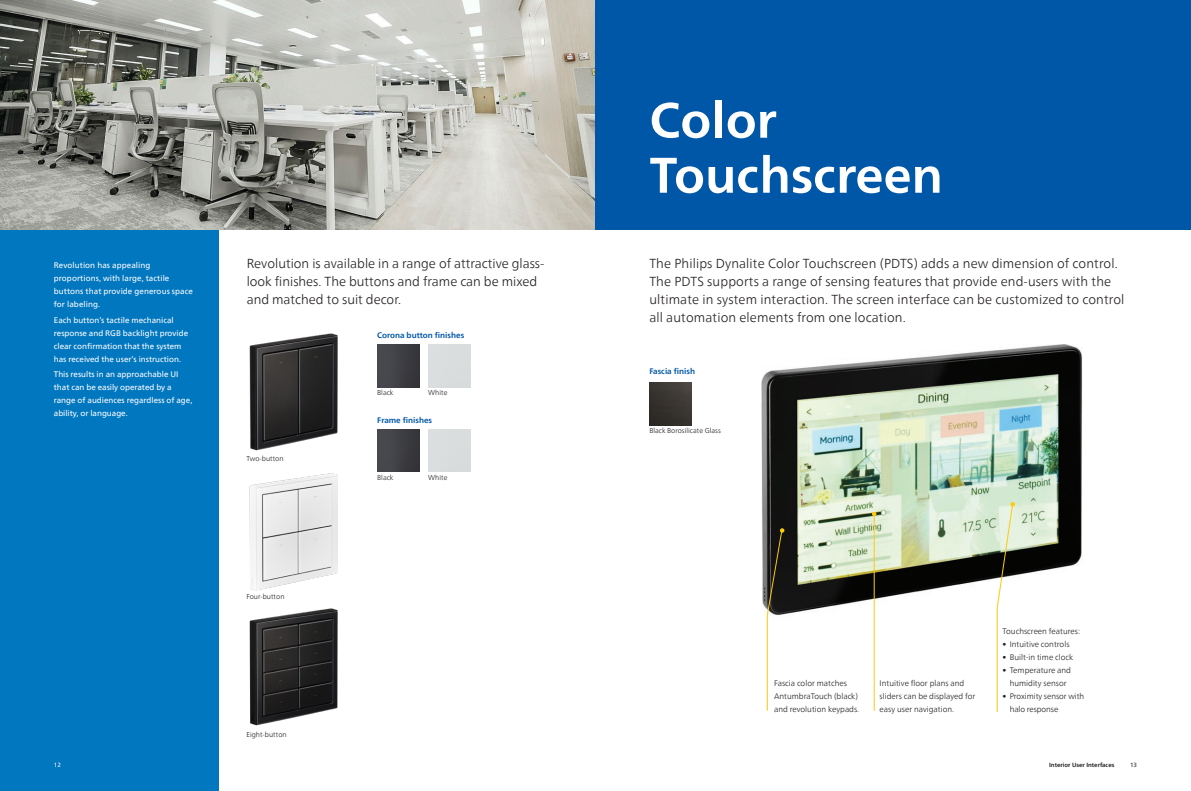
<style>
.page{position:relative;width:1191px;height:791px;background:#fff}
.page>*{position:absolute;margin:0;border:0;box-sizing:border-box;transform-origin:0 0}
.t1{font:700 50px/55px "Neue Frutiger World";color:#fff}
.t2{font:300 13px/18px "Neue Frutiger World";letter-spacing:.01em;color:#231f20}
.t3{font:8px/13px "Neue Frutiger World";color:#fff}
.t4{font:300 8px/13px "Neue Frutiger World";color:#231f20}
.t5{font:700 8px "Neue Frutiger World";color:#0157a7}
.t6{font:300 7px "Neue Frutiger World";color:#231f20}
.t7{font:700 6px "Neue Frutiger World";color:#231f20}
.t8{font:6px "Neue Frutiger World";color:#231f20}
.t9{font:6px "Neue Frutiger World";color:#fff}
</style>
<div class="page">
<div style="left:0;top:224px;width:218px;height:567px;background:#0077bf"></div>
<img style="left:218px;top:308px;width:120px;height:143px">
<img style="left:218px;top:451px;width:120px;height:132px">
<img style="left:218px;top:583px;width:120px;height:168px">
<img style="left:0;top:0;width:595px;height:230px">
<div style="left:595px;top:0;width:596px;height:230px;background:#0157a7"></div>
<img style="left:761px;top:345px;width:321px;height:287px">
<svg style="left:767px;top:528px;width:17px;height:183px"></svg>
<hr style="left:874px;top:513px;width:1px;height:198px;background:#feca0a">
<svg style="left:872px;top:512px;width:4px;height:4px"></svg>
<svg style="left:996px;top:502px;width:19px;height:210px"></svg>
<img style="left:649px;top:382px;width:43px;height:43px">
<img style="left:377px;top:345px;width:43px;height:42px">
<img style="left:377px;top:429px;width:43px;height:43px">
<p class="t3" style="left:54px;top:258px;width:141px">Revolution has appealing proportions, with large, tactile buttons that provide generous space for labeling.</p>
<p class="t3" style="left:54px;top:313px;width:136px">Each button’s tactile mechanical response and RGB backlight provide clear confirmation that the system has received the user’s instruction.</p>
<p class="t3" style="left:54px;top:368px;width:140px">This results in an approachable UI that can be easily operated by a range of audiences regardless of age, ability, or language.</p>
<p class="t9" style="left:54px;top:760px;width:8px">12</p>
<p class="t2" style="left:247px;top:254px;width:299px">Revolution is available in a range of attractive glass&shy;look finishes. The buttons and frame can be mixed and matched to suit decor.</p>
<p class="t5" style="left:377px;top:328px;width:88px">Corona button finishes</p>
<p class="t6" style="left:377px;top:387px;width:18px">Black</p>
<p class="t6" style="left:428px;top:387px;width:21px">White</p>
<p class="t6" style="left:246px;top:453px;width:39px">Two-button</p>
<p class="t6" style="left:246px;top:591px;width:40px">Four-button</p>
<p class="t6" style="left:246px;top:729px;width:42px">Eight-button</p>
<p class="t5" style="left:377px;top:413px;width:56px">Frame finishes</p>
<p class="t6" style="left:377px;top:472px;width:18px">Black</p>
<p class="t6" style="left:428px;top:472px;width:21px">White</p>
<h1 class="t1" style="left:649px;top:92px;width:295px">Color<br>Touchscreen</h1>
<p class="t2" style="left:649px;top:254px;width:476px">The Philips Dynalite Color Touchscreen (PDTS) adds a new dimension of control.<br>The PDTS supports a range of sensing features that provide end-users with the ultimate in system interaction. The screen interface can be customized to control all automation elements from one location.</p>
<p class="t5" style="left:649px;top:364px;width:47px">Fascia finish</p>
<p class="t6" style="left:649px;top:425px;width:73px">Black Borosilicate Glass</p>
<p class="t4" style="left:774px;top:677px;width:87px">Fascia color matches<br>AntumbraTouch (black) and revolution keypads.</p>
<p class="t4" style="left:879px;top:677px;width:97px">Intuitive floor plans and sliders can be displayed for easy user navigation.</p>
<p class="t4" style="left:1002px;top:625px;width:79px">Touchscreen features:</p>
<p class="t4" style="left:1002px;top:638px;width:68px">• Intuitive controls</p>
<p class="t4" style="left:1002px;top:651px;width:72px">• Built-in time clock</p>
<p class="t4" style="left:1002px;top:664px;width:70px;text-align:center">• Temperature and humidity sensor</p>
<p class="t4" style="left:1009px;top:690px;width:76px;text-indent:-7px">• Proximity sensor with halo response</p>
<p class="t7" style="left:1049px;top:760px;width:67px">Interior User Interfaces</p>
<p class="t8" style="left:1130px;top:760px;width:8px">13</p>
</div>
